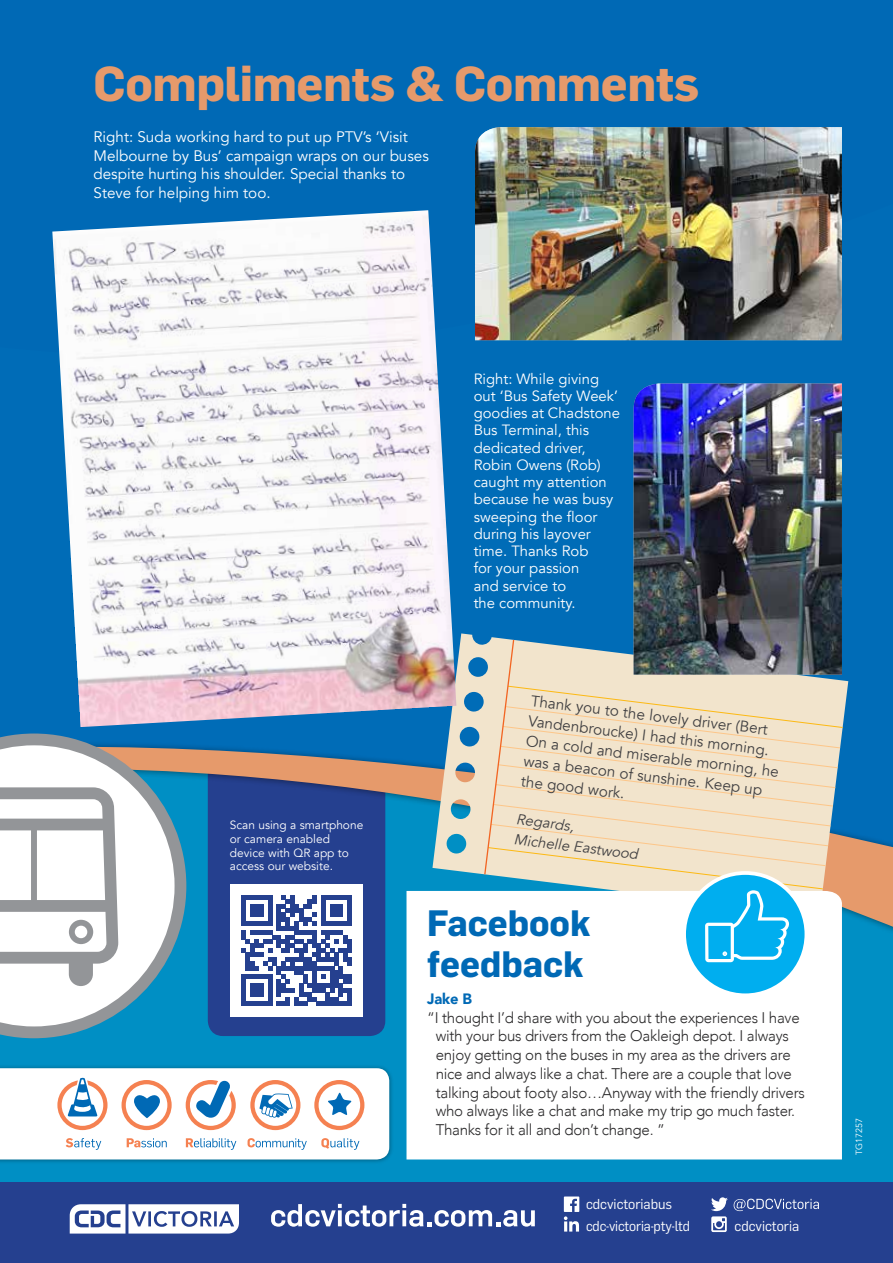
<style>
.page{position:relative;width:893px;height:1263px;background:#fff}
.page>*{position:absolute;margin:0;border:0;box-sizing:border-box;transform-origin:0 0}
.t1{font:700 48px "Flama";letter-spacing:-.01em;color:#e69a6b}
.t2{font:700 36px/40.5px "Flama";color:#0069b5}
.t3{font:15.45px/20.2px "Avenir";color:#414042}
.t4{font:300 15.3px/18.8px "Avenir";letter-spacing:-.015em;color:#292829}
.t5{font:15.15px/18.5px "Avenir";color:#fff}
.t6{font:900 15px "Avenir";color:#0069b5}
.t7{font:14.85px/17.2px "Avenir";color:#fff}
.t8{font:italic 14.7px/20.1px "Avenir";color:#414042}
.t9{font:14.1px/21.8px "Flama";color:#fff}
.t10{font:11.85px/13.6px "Avenir";color:#fff}
.t11{font:9px "Avenir";color:#fff}
</style>
<div class="page">
<div style="left:0;top:755px;width:893px;height:461px;background:#008fc4"></div>
<div style="left:0;top:401px;width:893px;height:270px;background:#006cb7"></div>
<div style="left:208px;top:740px;width:177px;height:296px;background:#25408f;border-radius:15px"></div>
<div style="left:230px;top:884px;width:133px;height:133px;background:#fff"></div>
<svg style="left:241px;top:942px;width:111px;height:64px"></svg>
<div style="left:0;top:1183px;width:893px;height:80px;background:#25408f"></div>
<div style="left:0;top:671px;width:893px;height:59px;background:#006cb7"></div>
<svg style="left:70px;top:1204px;width:169px;height:29px"></svg>
<svg style="left:271px;top:1204px;width:264px;height:23px"></svg>
<div style="left:0;top:0;width:893px;height:186px;background:#0069b5"></div>
<svg style="left:0;top:730px;width:893px;height:204px"></svg>
<div style="left:0;top:186px;width:893px;height:215px;background:#006cb7"></div>
<svg style="left:734px;top:1199px;width:85px;height:12px"></svg>
<div style="left:564px;top:1196px;width:15px;height:16px;background:#fff"></div>
<svg style="left:711px;top:1197px;width:17px;height:35px"></svg>
<svg style="left:564px;top:1199px;width:15px;height:32px"></svg>
<div style="left:0;top:1064px;width:395px;height:100px;background:#000;opacity:.35"></div>
<svg style="left:0;top:1068px;width:389px;height:91px;background:#ebe8e9"></svg>
<img style="left:475px;top:127px;width:367px;height:213px">
<svg style="left:0;top:733px;width:186px;height:305px;fill:#fff"></svg>
<svg style="left:0;top:787px;width:118px;height:199px;background:#d9dadb"></svg>
<svg style="left:432px;top:633px;width:416px;height:283px;background:#8cb1bd"></svg>
<img style="left:52px;top:210px;width:404px;height:517px">
<div style="left:406px;top:891px;width:436px;height:268px;background:#fff"></div>
<div style="left:684px;top:873px;width:122px;height:122px;background:#00aeef;border-radius:50%"></div>
<svg style="left:483px;top:638px;width:360px;height:324px;background:#dbdfd3"></svg>
<img style="left:634px;top:384px;width:208px;height:291px">
<h1 class="t1" style="left:94px;top:49px;width:608px">Compliments &amp; Comments</h1>
<p class="t5" style="left:94px;top:128px;width:337px">Right: Suda working hard to put up PTV’s ‘Visit Melbourne by Bus’ campaign wraps on our buses despite hurting his shoulder. Special thanks to Steve for helping him too.</p>
<p class="t10" style="left:230px;top:818px;width:135px">Scan using a smartphone or camera enabled device with QR app to access our website.</p>
<p class="t7" style="left:474px;top:370px;width:148px">Right: While giving out ‘Bus Safety Week’ goodies at Chadstone<br>Bus Terminal, this dedicated driver,<br>Robin Owens (Rob) caught my attention because he was busy sweeping the floor during his layover time. Thanks Rob<br>for your passion<br>and service to<br>the community.</p>
<p class="t3" style="left:532px;top:691px;width:256px;rotate:7deg">Thank you to the lovely driver (Bert<br>Vandenbroucke) I had this morning.<br>On a cold and miserable morning, he was a beacon of sunshine. Keep up the good work.</p>
<p class="t8" style="left:518px;top:809px;width:127px;rotate:7deg">Regards,<br>Michelle Eastwood</p>
<h2 class="t2" style="left:427px;top:901px;width:165px">Facebook feedback</h2>
<p class="t6" style="left:427px;top:986px;width:46px">Jake B</p>
<p class="t4" style="left:436px;top:1008px;width:371px;text-indent:-8px">“I thought I’d share with you about the experiences I have with your bus drivers from the Oakleigh depot. I always enjoy getting on the buses in my area as the drivers are nice and always like a chat. There are a couple that love talking about footy also…Anyway with the friendly drivers who always like a chat and make my trip go much faster.<br>Thanks for it all and don’t change. ”</p>
<p class="t9" style="left:586px;top:1192px;width:106px">cdcvictoriabus cdc-victoria-pty-ltd</p>
<p class="t9" style="left:735px;top:1214px;width:66px">cdcvictoria</p>
<p class="t11" style="left:854px;top:1155px;width:39px;rotate:-90deg">TG17257</p>
</div>
